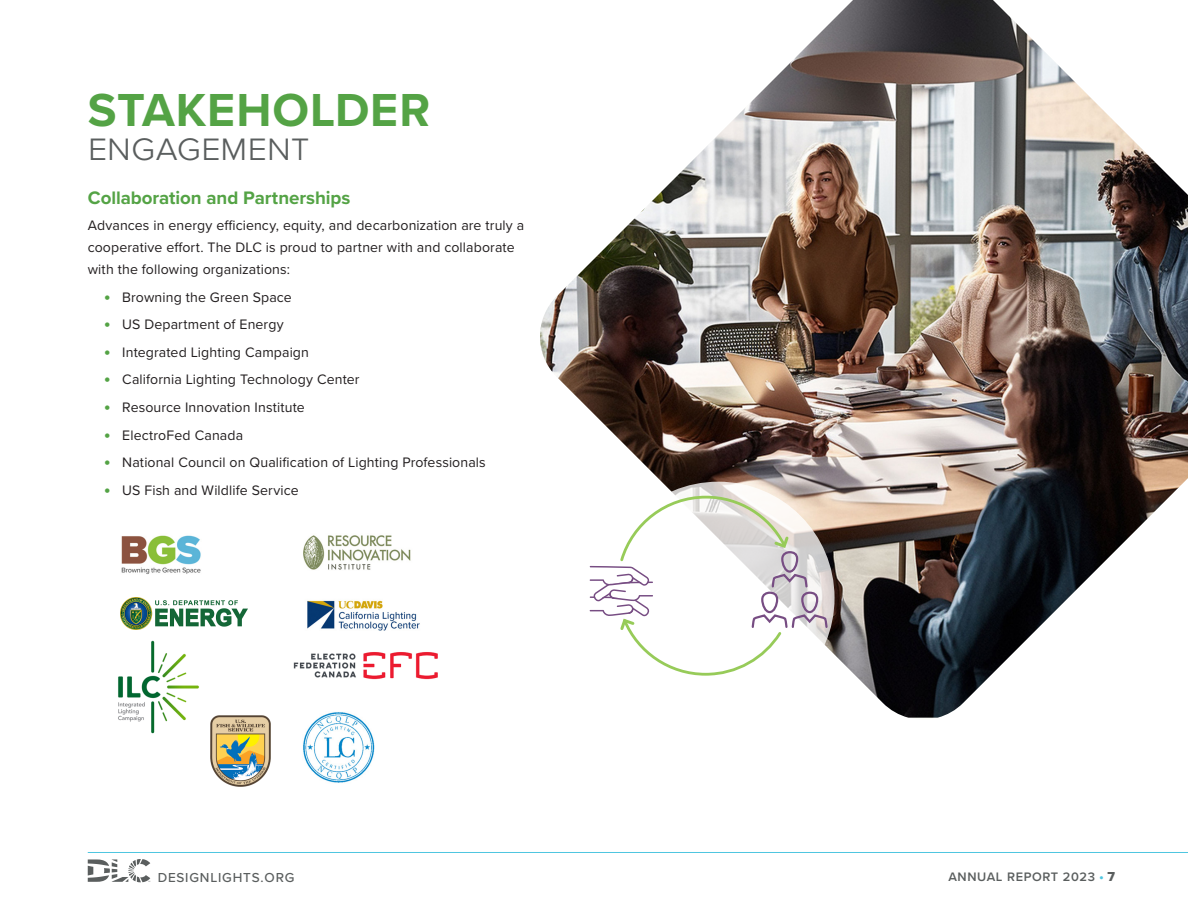
<style>
.page{position:relative;width:1188px;height:918px;background:#fff}
.page>*{position:absolute;margin:0;border:0;box-sizing:border-box;transform-origin:0 0}
.HD{font:700 48px "Proxima Nova";letter-spacing:.015em;color:#54a345}
.hd1A{font:300 39px "Proxima Nova";letter-spacing:-.005em;color:#5a5e5e}
.subhd1{font:700 18.75px "Proxima Nova";letter-spacing:-.005em;color:#54a345}
.bullet{font:14.25px "Proxima Nova";letter-spacing:.01em;color:#231f20}
.btxt{font:14.25px/22.2px "Proxima Nova";letter-spacing:.01em;color:#231f20}
.t1{font:500 13.5px "Proxima Nova";letter-spacing:.06em;color:#5a5e5e}
.t2{font:600 12.75px "Proxima Nova";letter-spacing:.05em;color:#5a5e5e}
.s1{font-family:"Proxima Nova Extrabld";font-size:18px;color:#54a345}
.s2{font-size:13.5px;color:#4fc6e0}
.s3{font-family:"Proxima Nova Extrabld";font-weight:400;font-size:13.5px}
</style>
<div class="page">
<hr style="left:88px;top:852px;width:1100px;height:1px;background:#4fc6e0">
<img style="left:540px;top:0;width:648px;height:718px">
<svg style="left:88px;top:859px;width:62px;height:23px"></svg>
<div style="left:602px;top:482px;width:233px;height:232px;background:#fff;border-radius:50%"></div>
<svg style="left:590px;top:494px;width:239px;height:183px"></svg>
<img style="left:121px;top:535px;width:80px;height:39px">
<img style="left:121px;top:598px;width:126px;height:31px">
<img style="left:118px;top:640px;width:81px;height:94px">
<img style="left:307px;top:600px;width:113px;height:31px">
<img style="left:303px;top:535px;width:108px;height:35px">
<img style="left:293px;top:652px;width:145px;height:28px">
<img style="left:303px;top:712px;width:72px;height:71px">
<img style="left:211px;top:715px;width:60px;height:72px">
<p class="HD" style="left:88px;top:74px;width:344px">STAKEHOLDER</p>
<p class="hd1A" style="left:88px;top:118px;width:223px">engagement</p>
<p class="subhd1" style="left:88px;top:184px;width:264px">Collaboration and Partnerships</p>
<p class="btxt" style="left:88px;top:213px;width:438px">Advances in energy efficiency, equity, and decarbonization are truly a cooperative effort. The DLC is proud to partner with and collaborate with the following organizations:</p>
<p class="bullet" style="left:104px;top:286px;width:189px"><span class="s1">•</span> Browning the Green Space</p>
<p class="bullet" style="left:104px;top:314px;width:181px"><span class="s1">•</span> US Department of Energy</p>
<p class="bullet" style="left:104px;top:341px;width:206px"><span class="s1">•</span> Integrated Lighting Campaign</p>
<p class="bullet" style="left:104px;top:369px;width:257px"><span class="s1">•</span> California Lighting Technology Center</p>
<p class="bullet" style="left:104px;top:397px;width:202px"><span class="s1">•</span> Resource Innovation Institute</p>
<p class="bullet" style="left:104px;top:424px;width:140px"><span class="s1">•</span> ElectroFed Canada</p>
<p class="bullet" style="left:104px;top:452px;width:383px"><span class="s1">•</span> National Council on Qualification of Lighting Professionals</p>
<p class="bullet" style="left:104px;top:479px;width:196px"><span class="s1">•</span> US Fish and Wildlife Service</p>
<p class="t1" style="left:158px;top:867px;width:138px">DESIGNLIGHTS.ORG</p>
<p class="t2" style="left:948px;top:867px;width:168px">ANNUAL REPORT 2023 <span class="s2">•</span> <span class="s3">7</span></p>
</div>
